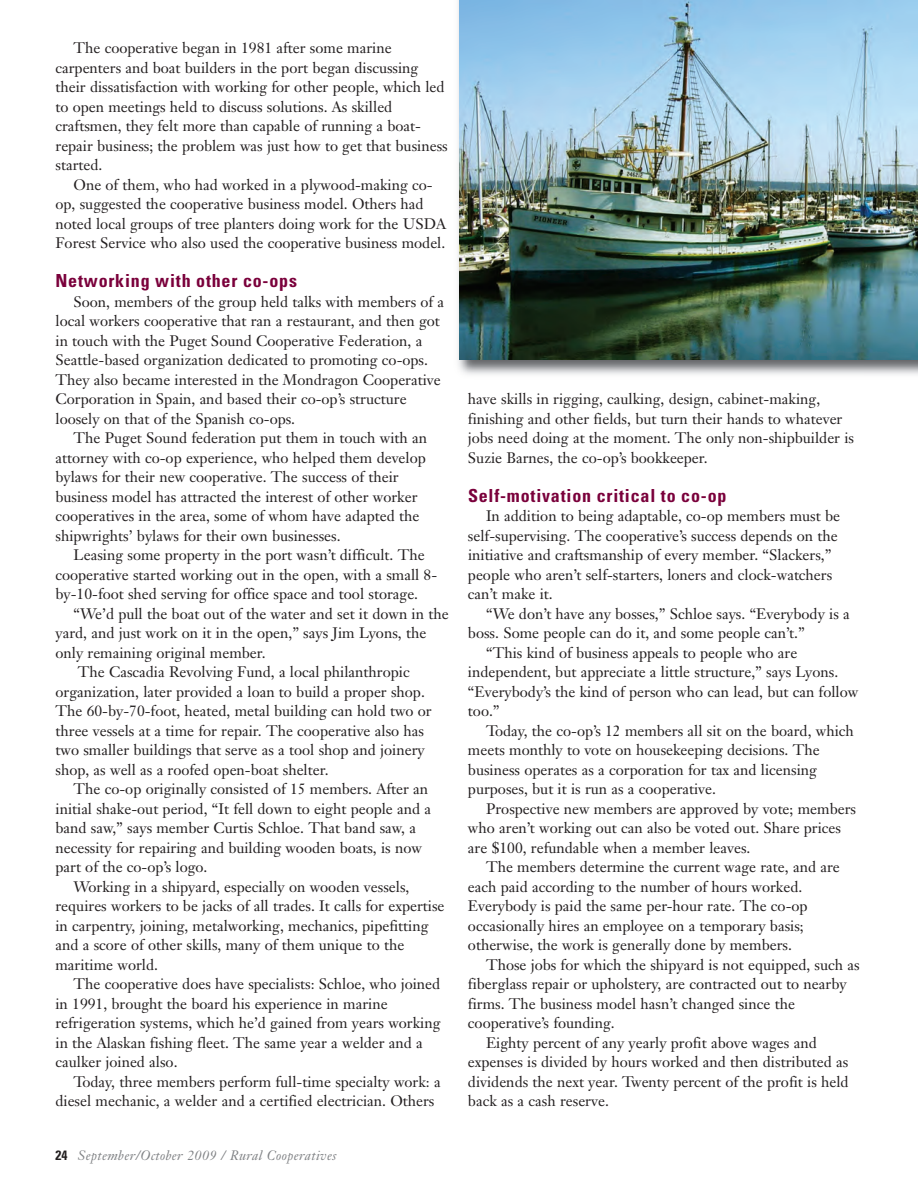
<style>
.page{position:relative;width:918px;height:1188px;background:#fff}
.page>*{position:absolute;margin:0;border:0;box-sizing:border-box;transform-origin:0 0}
.t1{font:700 condensed 18px "Univers";letter-spacing:.045em;color:#7a003b}
.t2{font:15px/19.5px "Janson Text";color:#231f20}
.t3{font:italic 13.5px "Janson Text";letter-spacing:.025em;color:#808285}
.s1{font-family:"Univers";font-weight:700;font-style:normal;font-stretch:condensed;color:#231f20}
</style>
<div class="page">
<img style="left:458px;top:0;width:460px;height:375px">
<img style="left:459px;top:0;width:459px;height:360px">
<p class="t2" style="left:55px;top:40px;width:394px;text-indent:18px">The cooperative began in 1981 after some marine carpenters and boat builders in the port began discussing their dissatisfaction with working for other people, which led to open meetings held to discuss solutions. As skilled craftsmen, they felt more than capable of running a boat&shy;repair business; the problem was just how to get that business started.</p>
<p class="t2" style="left:55px;top:176px;width:392px;text-indent:18px">One of them, who had worked in a plywood-making co&shy;op, suggested the cooperative business model. Others had noted local groups of tree planters doing work for the USDA Forest Service who also used the cooperative business model.</p>
<p class="t1" style="left:56px;top:274px;width:243px">Networking with other co-ops</p>
<p class="t2" style="left:55px;top:293px;width:390px;text-indent:18px">Soon, members of the group held talks with members of a local workers cooperative that ran a restaurant, and then got in touch with the Puget Sound Cooperative Federation, a Seattle-based organization dedicated to promoting co-ops.<br>They also became interested in the Mondragon Cooperative Corporation in Spain, and based their co-op’s structure loosely on that of the Spanish co-ops.</p>
<p class="t2" style="left:55px;top:430px;width:373px;text-indent:18px">The Puget Sound federation put them in touch with an attorney with co-op experience, who helped them develop bylaws for their new cooperative. The success of their business model has attracted the interest of other worker cooperatives in the area, some of whom have adapted the shipwrights’ bylaws for their own businesses.</p>
<p class="t2" style="left:55px;top:547px;width:383px;text-indent:18px">Leasing some property in the port wasn’t difficult. The cooperative started working out in the open, with a small 8- by-10-foot shed serving for office space and tool storage.</p>
<p class="t2" style="left:74px;top:605px;width:377px">“We’d pull the boat out of the water and set it down in the</p>
<p class="t2" style="left:55px;top:625px;width:372px">yard, and just work on it in the open,” says Jim Lyons, the</p>
<p class="t2" style="left:55px;top:644px;width:212px">only remaining original member.</p>
<p class="t2" style="left:78px;top:664px;width:333px">The Cascadia Revolving Fund, a local philanthropic</p>
<p class="t2" style="left:55px;top:683px;width:371px">organization, later provided a loan to build a proper shop.</p>
<p class="t2" style="left:55px;top:703px;width:378px">The 60-by-70-foot, heated, metal building can hold two or</p>
<p class="t2" style="left:55px;top:722px;width:370px">three vessels at a time for repair. The cooperative also has</p>
<p class="t2" style="left:55px;top:742px;width:371px">two smaller buildings that serve as a tool shop and joinery</p>
<p class="t2" style="left:55px;top:761px;width:275px">shop, as well as a roofed open-boat shelter.</p>
<p class="t2" style="left:74px;top:781px;width:356px">The co-op originally consisted of 15 members. After an</p>
<p class="t2" style="left:55px;top:800px;width:377px">initial shake-out period, “It fell down to eight people and a</p>
<p class="t2" style="left:55px;top:820px;width:362px">band saw,” says member Curtis Schloe. That band saw, a</p>
<p class="t2" style="left:55px;top:839px;width:368px">necessity for repairing and building wooden boats, is now</p>
<p class="t2" style="left:55px;top:859px;width:154px">part of the co-op’s logo.</p>
<p class="t2" style="left:74px;top:878px;width:337px">Working in a shipyard, especially on wooden vessels,</p>
<p class="t2" style="left:55px;top:898px;width:391px">requires workers to be jacks of all trades. It calls for expertise</p>
<p class="t2" style="left:55px;top:917px;width:375px">in carpentry, joining, metalworking, mechanics, pipefitting</p>
<p class="t2" style="left:55px;top:937px;width:350px">and a score of other skills, many of them unique to the</p>
<p class="t2" style="left:55px;top:956px;width:104px">maritime world.</p>
<p class="t2" style="left:74px;top:976px;width:368px">The cooperative does have specialists: Schloe, who joined</p>
<p class="t2" style="left:55px;top:995px;width:334px">in 1991, brought the board his experience in marine</p>
<p class="t2" style="left:55px;top:1015px;width:387px">refrigeration systems, which he’d gained from years working</p>
<p class="t2" style="left:55px;top:1034px;width:369px">in the Alaskan fishing fleet. The same year a welder and a</p>
<p class="t2" style="left:55px;top:1054px;width:124px">caulker joined also.</p>
<p class="t2" style="left:74px;top:1073px;width:369px">Today, three members perform full-time specialty work: a</p>
<p class="t2" style="left:55px;top:1093px;width:381px">diesel mechanic, a welder and a certified electrician. Others</p>
<p class="t3" style="left:56px;top:1150px;width:282px"><span class="s1">24</span> September/October 2009 / Rural Cooperatives</p>
<p class="t2" style="left:468px;top:391px;width:388px">have skills in rigging, caulking, design, cabinet-making, finishing and other fields, but turn their hands to whatever jobs need doing at the moment. The only non-shipbuilder is Suzie Barnes, the co-op’s bookkeeper.</p>
<p class="t1" style="left:468px;top:489px;width:260px">Self-motivation critical to co-op</p>
<p class="t2" style="left:468px;top:508px;width:374px;text-indent:18px">In addition to being adaptable, co-op members must be self-supervising. The cooperative’s success depends on the initiative and craftsmanship of every member. “Slackers,” people who aren’t self-starters, loners and clock-watchers can’t make it.</p>
<p class="t2" style="left:486px;top:605px;width:365px">“We don’t have any bosses,” Schloe says. “Everybody is a</p>
<p class="t2" style="left:468px;top:625px;width:338px">boss. Some people can do it, and some people can’t.”</p>
<p class="t2" style="left:486px;top:644px;width:313px">“This kind of business appeals to people who are</p>
<p class="t2" style="left:468px;top:664px;width:372px">independent, but appreciate a little structure,” says Lyons.</p>
<p class="t2" style="left:468px;top:683px;width:392px">“Everybody’s the kind of person who can lead, but can follow</p>
<p class="t2" style="left:468px;top:703px;width:33px">too.”</p>
<p class="t2" style="left:486px;top:722px;width:369px">Today, the co-op’s 12 members all sit on the board, which</p>
<p class="t2" style="left:468px;top:742px;width:353px">meets monthly to vote on housekeeping decisions. The</p>
<p class="t2" style="left:468px;top:761px;width:351px">business operates as a corporation for tax and licensing</p>
<p class="t2" style="left:468px;top:781px;width:250px">purposes, but it is run as a cooperative.</p>
<p class="t2" style="left:486px;top:800px;width:372px">Prospective new members are approved by vote; members</p>
<p class="t2" style="left:468px;top:820px;width:375px">who aren’t working out can also be voted out. Share prices</p>
<p class="t2" style="left:468px;top:839px;width:284px">are $100, refundable when a member leaves.</p>
<p class="t2" style="left:486px;top:859px;width:355px">The members determine the current wage rate, and are</p>
<p class="t2" style="left:468px;top:878px;width:336px">each paid according to the number of hours worked.</p>
<p class="t2" style="left:468px;top:898px;width:341px">Everybody is paid the same per-hour rate. The co-op</p>
<p class="t2" style="left:468px;top:917px;width:337px">occasionally hires an employee on a temporary basis;</p>
<p class="t2" style="left:468px;top:937px;width:325px">otherwise, the work is generally done by members.</p>
<p class="t2" style="left:486px;top:956px;width:375px">Those jobs for which the shipyard is not equipped, such as</p>
<p class="t2" style="left:468px;top:976px;width:380px">fiberglass repair or upholstery, are contracted out to nearby</p>
<p class="t2" style="left:468px;top:995px;width:328px">firms. The business model hasn’t changed since the</p>
<p class="t2" style="left:468px;top:1015px;width:148px">cooperative’s founding.</p>
<p class="t2" style="left:486px;top:1034px;width:332px">Eighty percent of any yearly profit above wages and</p>
<p class="t2" style="left:468px;top:1054px;width:382px">expenses is divided by hours worked and then distributed as</p>
<p class="t2" style="left:468px;top:1073px;width:382px">dividends the next year. Twenty percent of the profit is held</p>
<p class="t2" style="left:468px;top:1093px;width:142px">back as a cash reserve.</p>
</div>
